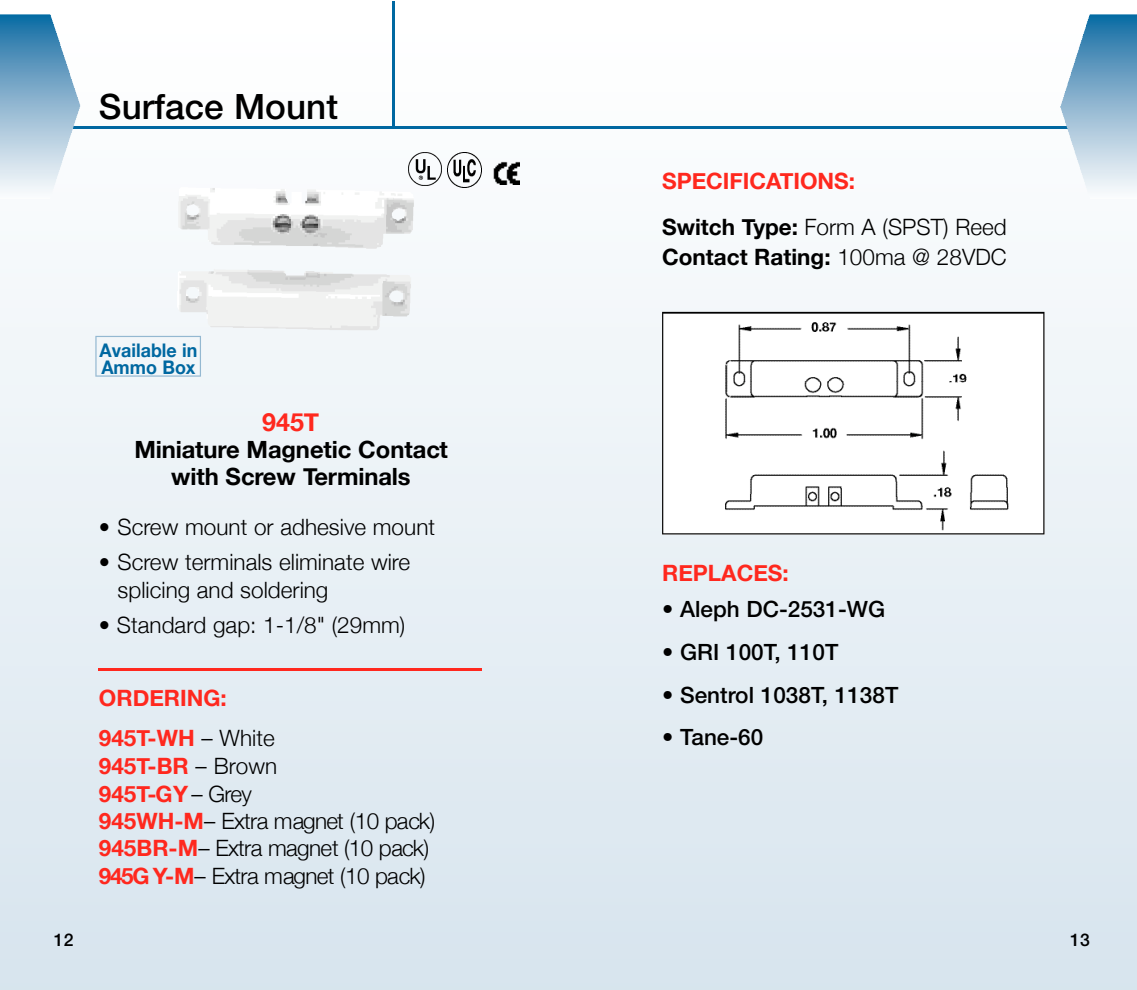
<style>
.page{position:relative;width:1137px;height:990px;background:#fff}
.page>*{position:absolute;margin:0;border:0;box-sizing:border-box;transform-origin:0 0}
.t1{font:500 35px "Helvetica Neue";color:#000}
.t2{font:700 25px "Helvetica Neue";color:#ff281e}
.t3{font:700 23.75px/27px "Helvetica Neue";color:#000;text-align:center}
.t4{font:300 22.5px/27.5px "Helvetica Neue";letter-spacing:-.03em;color:#000}
.t5{font:300 22.5px/27.5px "Helvetica Neue";color:#000}
.t6{font:700 22.5px/46.2px "Helvetica Neue";color:#ff281e}
.t7{font:500 22.5px "Helvetica Neue";color:#000}
.t8{font:700 22.5px "Helvetica Neue";color:#000}
.t9{font:700 18.75px/16.2px "Helvetica Neue";color:#0068a1;scale:.95 1}
.t10{font:500 17.5px "Helvetica Neue";color:#000}
.s1{font-weight:300;color:#000}
.s2{font-weight:700;color:#ff281e}
.s3{color:#000}
.s4{font-weight:300}
</style>
<div class="page">
<img style="left:574px;top:128px;width:562px;height:862px">
<hr style="left:572px;top:126px;width:495px;height:2px;background:#0068a1">
<img style="left:1060px;top:14px;width:76px;height:185px">
<img style="left:0;top:104px;width:574px;height:886px">
<hr style="left:0;top:126px;width:574px;height:2px;background:#0068a1">
<img style="left:0;top:14px;width:80px;height:185px">
<svg style="left:95px;top:336px;width:106px;height:41px"></svg>
<hr style="left:392px;top:1px;width:3px;height:126px;background:#0068a1">
<img style="left:177px;top:187px;width:237px;height:87px">
<hr style="left:99px;top:668px;width:383px;height:3px;background:#ff281e">
<svg style="left:662px;top:312px;width:382px;height:222px"></svg>
<img style="left:408px;top:152px;width:34px;height:34px">
<img style="left:447px;top:152px;width:35px;height:36px">
<img style="left:491px;top:149px;width:29px;height:35px">
<h1 class="t1" style="left:99px;top:94px;width:240px">Surface Mount</h1>
<p class="t10" style="left:54px;top:933px;width:21px">12</p>
<p class="t9" style="left:100px;top:342px;width:104px">Available in<br>Ammo Box</p>
<p class="t2" style="left:262px;top:406px;width:58px">945T</p>
<p class="t3" style="left:134px;top:436px;width:315px">M in ia tu re Magnetic Contact with Screw Te rm in a ls</p>
<p class="t5" style="left:99px;top:513px;width:337px">• Screw mount or adhesive mount</p>
<p class="t5" style="left:118px;top:548px;width:294px;text-indent:-19px">• Screw terminals eliminate wire splicing and soldering</p>
<p class="t5" style="left:99px;top:611px;width:308px">• Standard gap: 1-1/8" (29mm)</p>
<p class="t6" style="left:99px;top:677px;width:177px;line-height:40.8px">ORDERING:<br>945T-WH <span class="s1">– White</span></p>
<p class="t4" style="left:99px;top:752px;width:338px"><span class="s2">945T-BR</span> – Brown<br><span class="s2">945T-G Y</span> – Gre y<br><span class="s2">945WH-M</span>– Extra magnet (10 pack)<br><span class="s2">945BR-M</span>– Extra magnet (10 pack)<br><span class="s2">945G Y-M</span>– Extra magnet (10 pack)</p>
<p class="t6" style="left:662px;top:157px;width:346px">SPECIFICATIONS:<br><span class="s3">Switch Type:</span> <span class="s1">Form A (SPST) Reed</span></p>
<p class="t8" style="left:662px;top:243px;width:346px">Contact Rating: <span class="s4">100ma @ 28VDC</span></p>
<p class="t6" style="left:662px;top:550px;width:128px">REPLACES:</p>
<p class="t7" style="left:662px;top:601px;width:225px">• Aleph DC-2531-WG</p>
<p class="t7" style="left:662px;top:644px;width:178px">• GRI 100T, 110T</p>
<p class="t7" style="left:662px;top:686px;width:238px">• Sentrol 1038T, 1138T</p>
<p class="t7" style="left:662px;top:729px;width:103px">• Tane-60</p>
<p class="t10" style="left:1070px;top:933px;width:21px">13</p>
</div>
